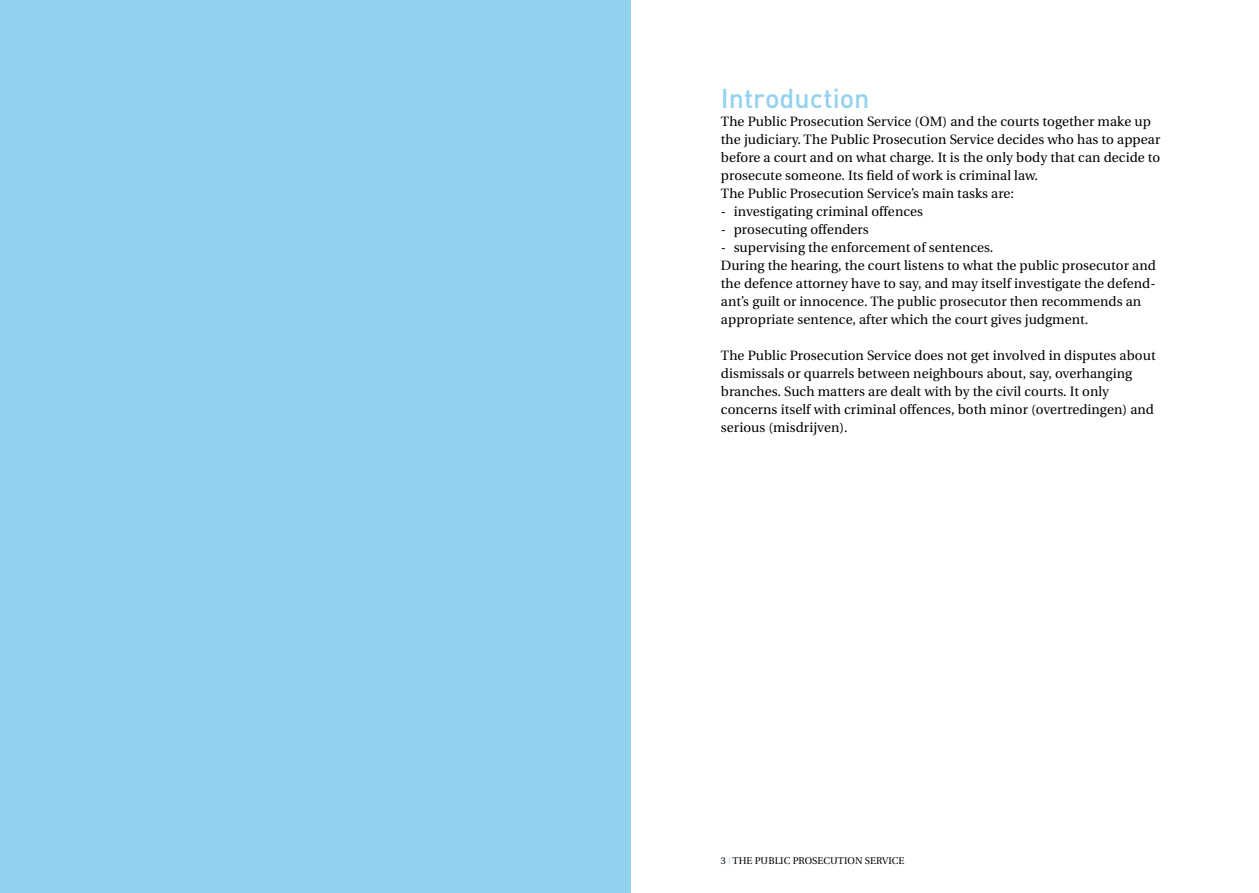
<style>
.page{position:relative;width:1259px;height:893px;background:#fff}
.page>*{position:absolute;margin:0;border:0;box-sizing:border-box;transform-origin:0 0}
.t1{font:500 27px "DIN";color:#93d2ef}
.t2{font:13.5px/18px "Utopia";letter-spacing:.005em;color:#000}
.t3{font:9.75px "Utopia";letter-spacing:.005em;color:#000}
.s1{color:#93d2ef}
</style>
<div class="page">
<div style="left:0;top:0;width:631px;height:893px;background:#93d2ef"></div>
<h1 class="t1" style="left:721px;top:80px;width:150px">I ntroduction</h1>
<p class="t2" style="left:721px;top:113px;width:441px">The Public Prosecution Service (OM) and the courts together make up the judiciary. The Public Prosecution Service decides who has to appear before a court and on what charge. It is the only body that can decide to prosecute someone. Its field of work is criminal law.<br>The Public Prosecution Service’s main tasks are:</p>
<p class="t2" style="left:721px;top:203px;width:204px">- investigating criminal offences</p>
<p class="t2" style="left:721px;top:221px;width:149px">- prosecuting offenders</p>
<p class="t2" style="left:721px;top:239px;width:436px">- supervising the enforcement of sentences.<br>During the hearing, the court listens to what the public prosecutor and the defence attorney have to say, and may itself investigate the defend&shy;ant’s guilt or innocence. The public prosecutor then recommends an appropriate sentence, after which the court gives judgment.</p>
<p class="t2" style="left:721px;top:347px;width:436px">The Public Prosecution Service does not get involved in disputes about dismissals or quarrels between neighbours about, say, overhanging branches. Such matters are dealt with by the civil courts. It only concerns itself with criminal offences, both minor (overtredingen) and serious (misdrijven).</p>
<p class="t3" style="left:721px;top:855px;width:185px">3 <span class="s1">|</span> The Public Prosecution Service</p>
</div>
